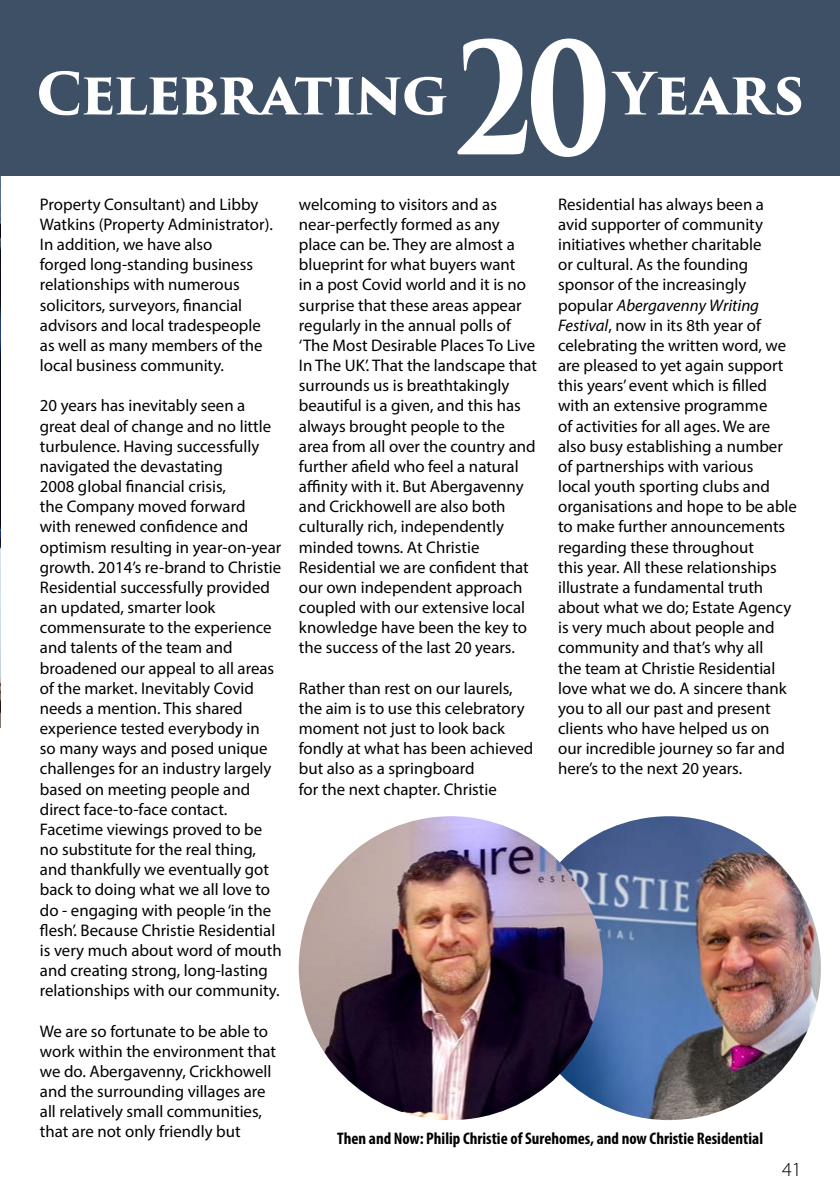
<style>
.page{position:relative;width:840px;height:1191px;background:#fff}
.page>*{position:absolute;margin:0;border:0;box-sizing:border-box;transform-origin:0 0}
.t1{font:700 151px "Trajan Pro 3";color:#fff;scale:.81 1}
.t2{font:700 56.6px "Trajan Pro 3";letter-spacing:-.03em;color:#fff}
.t3{font:300 20px "Myriad Pro";color:#000}
.t4{font:16.8px/20.2px "Myriad Pro";color:#000}
.t5{font:700 condensed 16.8px "Myriad Pro";color:#000}
.s1{font-style:italic}
</style>
<div class="page">
<img style="left:0;top:176px;width:1px;height:551px">
<div style="left:0;top:0;width:839px;height:176px;background:#3e5066"></div>
<img style="left:516px;top:816px;width:304px;height:304px;border-radius:152px">
<img style="left:298px;top:816px;width:304px;height:304px;border-radius:152px">
<h1 class="t1" style="left:454px;top:-13px;width:196px">20</h1>
<h2 class="t2" style="left:36px;top:52px;width:414px">Celebrating</h2>
<h2 class="t2" style="left:614px;top:52px;width:191px">Years</h2>
<p class="t4" style="left:40px;top:194px;width:234px">Property Consultant) and Libby<br>Watkins (Property Administrator).<br>In addition, we have also<br>forged long-standing business relationships with numerous solicitors, surveyors, financial advisors and local tradespeople as well as many members of the local business community.</p>
<p class="t4" style="left:40px;top:395px;width:243px">20 years has inevitably seen a great deal of change and no little turbulence. Having successfully navigated the devastating<br>2008 global financial crisis,<br>the Company moved forward<br>with renewed confidence and optimism resulting in year-on-year growth. 2014’s re-brand to Christie<br>Residential successfully provided an updated, smarter look commensurate to the experience and talents of the team and broadened our appeal to all areas of the market. Inevitably Covid needs a mention. This shared experience tested everybody in<br>so many ways and posed unique challenges for an industry largely based on meeting people and direct face-to-face contact.<br>Facetime viewings proved to be no substitute for the real thing, and thankfully we eventually got back to doing what we all love to do - engaging with people ‘in the flesh’. Because Christie Residential is very much about word of mouth and creating strong, long-lasting relationships with our community.</p>
<p class="t4" style="left:40px;top:1020px;width:237px">We are so fortunate to be able to work within the environment that we do. Abergavenny, Crickhowell and the surrounding villages are all relatively small communities, that are not only friendly but</p>
<p class="t4" style="left:299px;top:194px;width:240px">welcoming to visitors and as near-perfectly formed as any place can be. They are almost a blueprint for what buyers want<br>in a post Covid world and it is no surprise that these areas appear regularly in the annual polls of ‘The Most Desirable Places To Live<br>In The UK’. That the landscape that surrounds us is breathtakingly beautiful is a given, and this has always brought people to the area from all over the country and further afield who feel a natural affinity with it. But Abergavenny and Crickhowell are also both culturally rich, independently minded towns. At Christie<br>Residential we are confident that our own independent approach coupled with our extensive local knowledge have been the key to the success of the last 20 years.</p>
<p class="t4" style="left:299px;top:677px;width:236px">Rather than rest on our laurels, the aim is to use this celebratory moment not just to look back fondly at what has been achieved but also as a springboard<br>for the next chapter. Christie</p>
<p class="t4" style="left:557px;top:194px;width:240px">Residential has always been a avid supporter of community initiatives whether charitable<br>or cultural. As the founding sponsor of the increasingly popular <span class="s1">Abergavenny Writing<br>Festival</span>, now in its 8th year of celebrating the written word, we are pleased to yet again support this years’ event which is filled with an extensive programme<br>of activities for all ages. We are also busy establishing a number of partnerships with various<br>local youth sporting clubs and organisations and hope to be able to make further announcements regarding these throughout<br>this year. All these relationships illustrate a fundamental truth about what we do; Estate Agency is very much about people and community and that’s why all<br>the team at Christie Residential love what we do. A sincere thank you to all our past and present clients who have helped us on our incredible journey so far and here’s to the next 20 years.</p>
<p class="t5" style="left:337px;top:1128px;width:427px">Then and Now: Philip Christie of Surehomes, and now Christie Residential</p>
<p class="t3" style="left:781px;top:1156px;width:21px">41</p>
</div>
